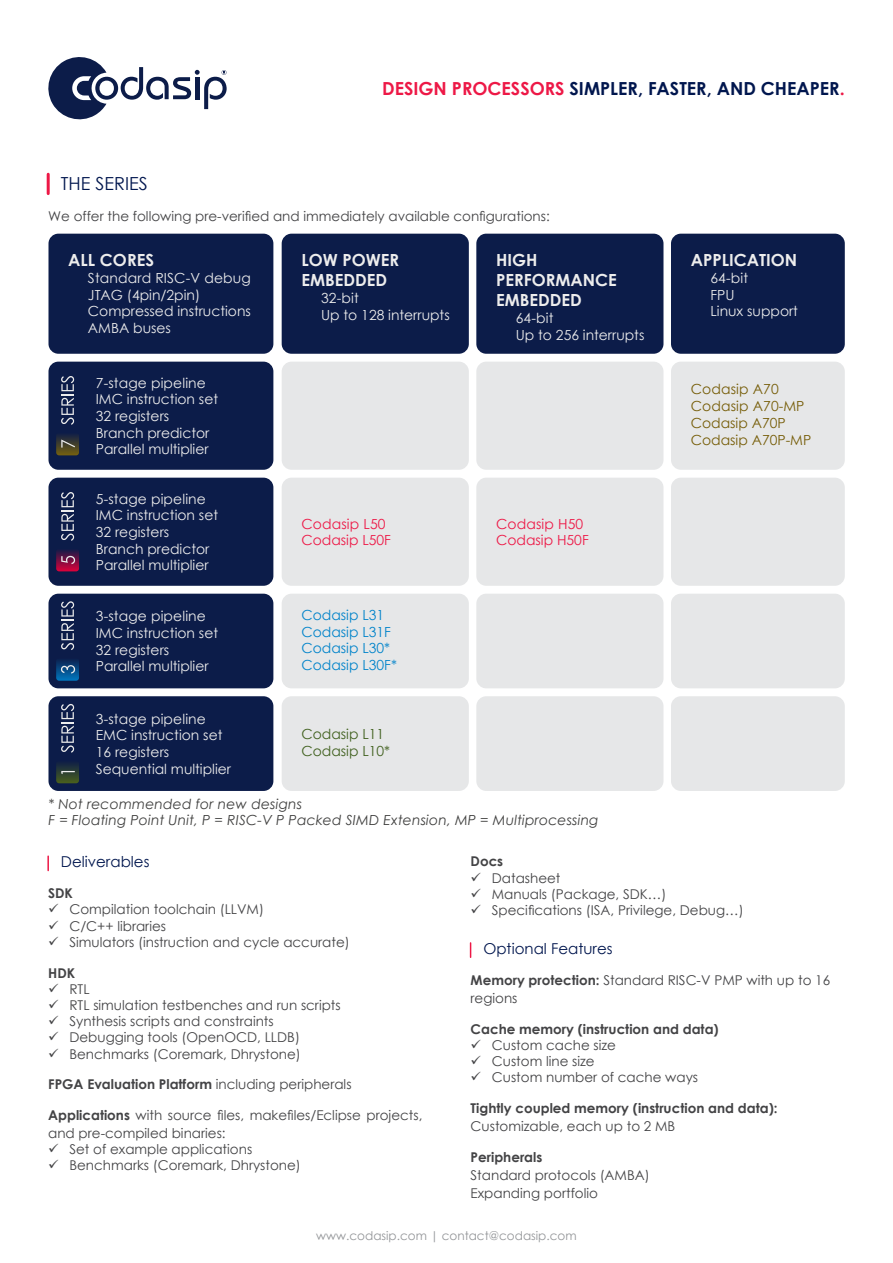
<style>
.page{position:relative;width:893px;height:1263px;background:#fff}
.page>*{position:absolute;margin:0;border:0;box-sizing:border-box;transform-origin:0 0}
.t1{font:700 18px "Century Gothic";color:#00164e}
.t2{font:18px "Century Gothic";color:#00164e}
.t3{font:700 16.65px/20.1px "Century Gothic";color:#ededed}
.t4{font:15px "Century Gothic";color:#00164e}
.t5{font:13.95px/16.6px "Century Gothic";color:#ededed}
.t6{font:italic 13.95px/16.6px "Century Gothic";letter-spacing:.01em;color:#3f3f3e}
.t7{font:13.95px/16.6px "Century Gothic";color:#765d08}
.t8{font:13.95px/16.6px "Century Gothic";color:#0083ca}
.t9{font:13.95px/16.6px "Century Gothic";color:#ed1846}
.t10{font:13.95px/16.6px "Century Gothic";color:#40601e}
.Paragraph{font:13.5px/18px "Century Gothic";color:#434345}
.Paragraph-2{font:700 13.5px/18px "Century Gothic";color:#434345}
.t11{font:12px "Century Gothic";color:#939598}
.s1{color:#ed1846}
.s2{font-weight:400}
.s3{font-weight:700}
</style>
<div class="page">
<svg style="left:48px;top:57px;width:179px;height:63px"></svg>
<hr style="left:47px;top:174px;width:3px;height:20px;background:#ed1846">
<div style="left:49px;top:234px;width:224px;height:120px;background:#0c1c49;border-radius:10px"></div>
<div style="left:49px;top:362px;width:224px;height:108px;background:#0c1c49;border-radius:10px"></div>
<div style="left:49px;top:594px;width:224px;height:94px;background:#0c1c49;border-radius:10px"></div>
<div style="left:49px;top:478px;width:224px;height:108px;background:#0c1c49;border-radius:10px"></div>
<div style="left:49px;top:696px;width:224px;height:95px;background:#0c1c49;border-radius:10px"></div>
<div style="left:282px;top:234px;width:187px;height:120px;background:#0c1c49;border-radius:10px"></div>
<div style="left:282px;top:362px;width:187px;height:108px;background:#e6e7e8;border-radius:10px"></div>
<div style="left:476px;top:362px;width:187px;height:108px;background:#e6e7e8;border-radius:10px"></div>
<div style="left:282px;top:594px;width:187px;height:94px;background:#e6e7e8;border-radius:10px"></div>
<div style="left:282px;top:478px;width:187px;height:108px;background:#e6e7e8;border-radius:10px"></div>
<div style="left:282px;top:696px;width:187px;height:95px;background:#e6e7e8;border-radius:10px"></div>
<div style="left:476px;top:234px;width:187px;height:120px;background:#0c1c49;border-radius:10px"></div>
<div style="left:476px;top:594px;width:187px;height:94px;background:#e6e7e8;border-radius:10px"></div>
<div style="left:476px;top:478px;width:187px;height:108px;background:#e6e7e8;border-radius:10px"></div>
<div style="left:476px;top:696px;width:187px;height:95px;background:#e6e7e8;border-radius:10px"></div>
<div style="left:671px;top:234px;width:174px;height:120px;background:#0c1c49;border-radius:10px"></div>
<div style="left:671px;top:362px;width:174px;height:108px;background:#e6e7e8;border-radius:10px"></div>
<div style="left:671px;top:594px;width:174px;height:94px;background:#e6e7e8;border-radius:10px"></div>
<div style="left:671px;top:478px;width:174px;height:108px;background:#e6e7e8;border-radius:10px"></div>
<div style="left:671px;top:696px;width:174px;height:95px;background:#e6e7e8;border-radius:10px"></div>
<svg style="left:61px;top:704px;width:13px;height:49px"></svg>
<svg style="left:56px;top:764px;width:23px;height:19px"></svg>
<svg style="left:56px;top:660px;width:23px;height:21px"></svg>
<svg style="left:61px;top:601px;width:13px;height:49px"></svg>
<svg style="left:56px;top:550px;width:23px;height:21px"></svg>
<svg style="left:61px;top:492px;width:13px;height:49px"></svg>
<svg style="left:56px;top:435px;width:23px;height:20px"></svg>
<svg style="left:61px;top:376px;width:13px;height:49px"></svg>
<svg style="left:47px;top:856px;width:2px;height:14px"></svg>
<svg style="left:470px;top:943px;width:1px;height:14px"></svg>
<h1 class="t1" style="left:382px;top:75px;width:464px"><span class="s1">DESIGN PROCESSORS</span> SIMPLER, FASTER, AND CHEAPER<span class="s1">.</span></h1>
<h1 class="t2" style="left:61px;top:171px;width:88px">THE SERIES</h1>
<p class="Paragraph" style="left:48px;top:207px;width:503px">We offer the following pre-verified and immediately available configurations:</p>
<p class="t3" style="left:68px;top:249px;width:87px">ALL CORES</p>
<p class="t5" style="left:88px;top:269px;width:165px">Standard RISC-V debug<br>JTAG (4pin/2pin)<br>Compressed instructions<br>AMBA buses</p>
<p class="t3" style="left:301px;top:249px;width:99px">LOW POWER<br>EMBEDDED</p>
<p class="t5" style="left:321px;top:289px;width:130px">32-bit<br>Up to 128 interrupts</p>
<p class="t3" style="left:496px;top:249px;width:122px">HIGH<br>PERFORMANCE<br>EMBEDDED</p>
<p class="t5" style="left:516px;top:309px;width:130px">64-bit<br>Up to 256 interrupts</p>
<p class="t5" style="left:96px;top:374px;width:124px">7-stage pipeline<br>IMC instruction set<br>32 registers<br>Branch predictor<br>Parallel multiplier</p>
<p class="t5" style="left:96px;top:490px;width:124px">5-stage pipeline<br>IMC instruction set<br>32 registers<br>Branch predictor<br>Parallel multiplier</p>
<p class="t5" style="left:96px;top:608px;width:124px">3-stage pipeline<br>IMC instruction set<br>32 registers<br>Parallel multiplier</p>
<p class="t5" style="left:96px;top:710px;width:137px">3-stage pipeline<br>EMC instruction set<br>16 registers<br>Sequential multiplier</p>
<p class="t9" style="left:301px;top:515px;width:91px">Codasip L50<br>Codasip L50F</p>
<p class="t8" style="left:301px;top:606px;width:97px">Codasip L31<br>Codasip L31F<br>Codasip L30*<br>Codasip L30F*</p>
<p class="t10" style="left:301px;top:725px;width:90px">Codasip L11<br>Codasip L10*</p>
<p class="t9" style="left:496px;top:515px;width:94px">Codasip H50<br>Codasip H50F</p>
<p class="t6" style="left:48px;top:795px;width:552px">* Not recommended for new designs<br>F = Floating Point Unit, P = RISC-V P Packed SIMD Extension, MP = Multiprocessing</p>
<p class="t3" style="left:691px;top:249px;width:108px">APPLICATION</p>
<p class="t5" style="left:710px;top:269px;width:89px">64-bit<br>FPU<br>Linux support</p>
<p class="t7" style="left:691px;top:381px;width:122px">Codasip A70<br>Codasip A70-MP<br>Codasip A70P<br>Codasip A70P-MP</p>
<h2 class="t4" style="left:61px;top:851px;width:90px">Deliverables</h2>
<p class="Paragraph-2" style="left:48px;top:884px;width:26px">SDK</p>
<p class="Paragraph" style="left:69px;top:900px;width:196px">Compilation toolchain (LLVM)</p>
<p class="Paragraph" style="left:69px;top:916px;width:98px">C/C++ libraries</p>
<p class="Paragraph" style="left:69px;top:933px;width:282px">Simulators (instruction and cycle accurate)</p>
<p class="Paragraph-2" style="left:48px;top:963px;width:28px">HDK</p>
<p class="Paragraph" style="left:69px;top:980px;width:22px">RTL</p>
<p class="Paragraph" style="left:69px;top:996px;width:273px">RTL simulation testbenches and run scripts</p>
<p class="Paragraph" style="left:69px;top:1012px;width:206px">Synthesis scripts and constraints</p>
<p class="Paragraph" style="left:69px;top:1028px;width:232px">Debugging tools (OpenOCD, LLDB)</p>
<p class="Paragraph" style="left:69px;top:1044px;width:233px">Benchmarks (Coremark, Dhrystone)</p>
<p class="Paragraph-2" style="left:48px;top:1075px;width:305px">FPGA Evaluation Platform <span class="s2">including peripherals</span></p>
<p class="Paragraph" style="left:48px;top:1106px;width:376px"><span class="s3">Applications</span> with source files, makefiles/Eclipse projects, and pre-compiled binaries:</p>
<p class="Paragraph" style="left:69px;top:1140px;width:184px">Set of example applications</p>
<p class="Paragraph" style="left:69px;top:1156px;width:233px">Benchmarks (Coremark, Dhrystone)</p>
<p class="Paragraph-2" style="left:471px;top:852px;width:34px">Docs</p>
<p class="Paragraph" style="left:492px;top:868px;width:70px">Datasheet</p>
<p class="Paragraph" style="left:492px;top:885px;width:176px">Manuals (Package, SDK…)</p>
<p class="Paragraph" style="left:492px;top:901px;width:253px">Specifications (ISA, Privilege, Debug…)</p>
<h2 class="t4" style="left:483px;top:938px;width:131px">Optional Features</h2>
<p class="Paragraph" style="left:471px;top:971px;width:361px"><span class="s3">Memory protection:</span> Standard RISC-V PMP with up to 16 regions</p>
<p class="Paragraph-2" style="left:471px;top:1019px;width:250px">Cache memory (instruction and data)</p>
<p class="Paragraph" style="left:492px;top:1036px;width:126px">Custom cache size</p>
<p class="Paragraph" style="left:492px;top:1052px;width:104px">Custom line size</p>
<p class="Paragraph" style="left:492px;top:1068px;width:208px">Custom number of cache ways</p>
<p class="Paragraph-2" style="left:471px;top:1098px;width:308px">Tightly coupled memory (instruction and data):<br><span class="s2">Customizable, each up to 2 MB</span></p>
<p class="Paragraph" style="left:471px;top:1148px;width:181px"><span class="s3">Peripherals<br></span>Standard protocols (AMBA)<br>Expanding portfolio</p>
<p class="t11" style="left:316px;top:1227px;width:262px">www.codasip.com | contact@codasip.com</p>
</div>
